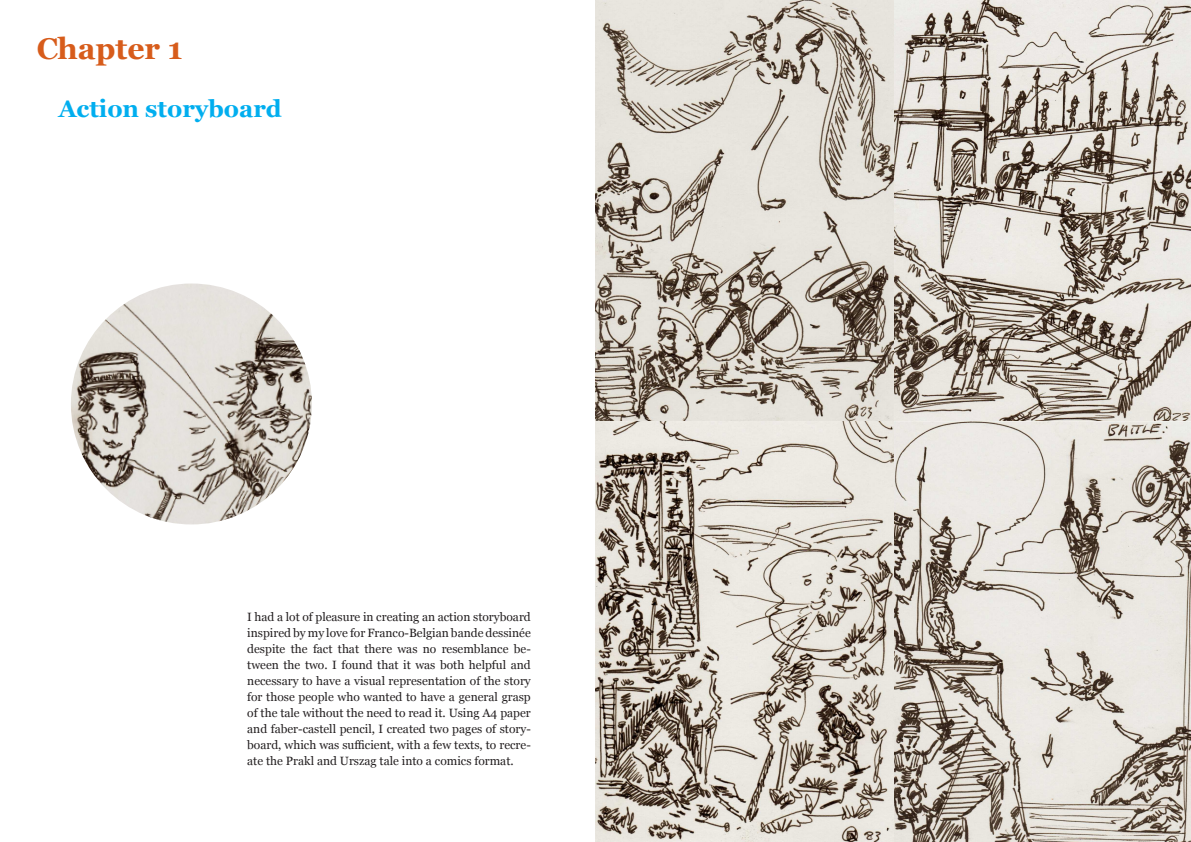
<style>
.page{position:relative;width:1191px;height:842px;background:#fff}
.page>*{position:absolute;margin:0;border:0;box-sizing:border-box;transform-origin:0 0}
.t1{font:700 30px "Georgia";color:#d75c1b}
.t2{font:700 24px "Georgia";color:#00aeef}
.t3{font:12px/16px "Georgia";color:#231f20;text-align:justify}
</style>
<div class="page">
<img style="left:71px;top:283px;width:241px;height:241px;border-radius:120px">
<img style="left:595px;top:0;width:596px;height:842px">
<h1 class="t1" style="left:36px;top:31px;width:148px">Chapter 1</h1>
<h2 class="t2" style="left:58px;top:95px;width:225px">Action storyboard</h2>
<p class="t3" style="left:247px;top:609px;width:285px">I had a lot of pleasure in creating an action storyboard inspired by my love for Franco-Belgian bande dessinée despite the fact that there was no resemblance be&shy;tween the two. I found that it was both helpful and necessary to have a visual representation of the story for those people who wanted to have a general grasp of the tale without the need to read it. Using A4 paper and faber-castell pencil, I created two pages of story&shy;board, which was sufficient, with a few texts, to recre&shy;ate the Prakl and Urszag tale into a comics format.</p>
</div>
